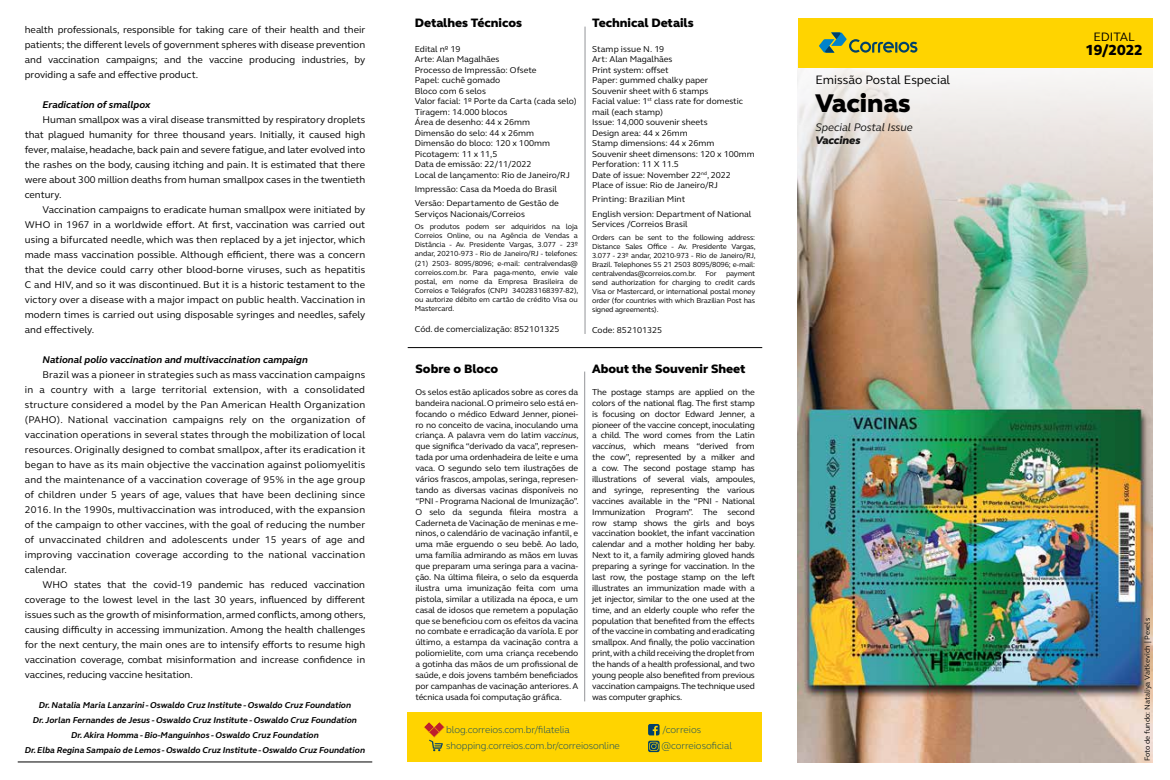
<style>
.page{position:relative;width:1170px;height:780px;background:#fff}
.page>*{position:absolute;margin:0;border:0;box-sizing:border-box;transform-origin:0 0}
.t1{font:800 26.25px "FS Elliot";color:#000}
.t2{font:800 15px "FS Elliot";color:#000}
.t3{font:800 12.5px "FS Elliot";color:#000}
.t4{font:12.5px "FS Elliot";color:#000}
.t5{font:italic 11.25px "FS Elliot";letter-spacing:-.005em;color:#000}
.t6{font:italic 800 11.25px "FS Elliot";letter-spacing:-.005em;color:#000}
.t7{font:10px/15px "FS Elliot";color:#000;text-align:justify}
.t8{font:300 10px "FS Elliot";letter-spacing:-.01em;color:#00416b}
.t9{font:italic 700 10px "FS Elliot";color:#000}
.t10{font:8.75px/10.9px "FS Elliot";color:#000}
.t11{font:italic 700 8.75px/15px "FS Elliot";color:#000;text-align:center}
.t12{font:7.5px/9px "FS Elliot";letter-spacing:-.02em;color:#000;text-align:justify}
.t13{font:7.5px "FS Elliot";color:#000}
.s1{font-style:italic}
</style>
<div class="page">
<img style="left:797px;top:421px;width:355px;height:341px">
<img style="left:797px;top:67px;width:355px;height:354px">
<hr style="left:584px;top:27px;width:1px;height:307px;background:#939598">
<hr style="left:584px;top:371px;width:1px;height:330px;background:#939598">
<hr style="left:18px;top:761px;width:354px;height:1px;background:#000">
<hr style="left:407px;top:347px;width:355px;height:1px;background:#000">
<div style="left:797px;top:18px;width:355px;height:49px;background:#ffd400"></div>
<svg style="left:819px;top:32px;width:98px;height:21px"></svg>
<div style="left:407px;top:712px;width:355px;height:50px;background:#ffd400"></div>
<svg style="left:648px;top:724px;width:11px;height:28px"></svg>
<svg style="left:424px;top:722px;width:20px;height:29px"></svg>
<p class="t7" style="left:25px;top:22px;width:342px">health professionals, responsible for taking care of their health and their patients; the different levels of government spheres with disease prevention and vaccination campaigns; and the vaccine producing industries, by providing a safe and effective product.</p>
<p class="t9" style="left:43px;top:98px;width:109px">Eradication of smallpox</p>
<p class="t7" style="left:25px;top:112px;width:342px;text-indent:18px">Human smallpox was a viral disease transmitted by respiratory droplets that plagued humanity for three thousand years. Initially, it caused high fever, malaise, headache, back pain and severe fatigue, and later evolved into the rashes on the body, causing itching and pain. It is estimated that there were about 300 million deaths from human smallpox cases in the twentieth century.</p>
<p class="t7" style="left:25px;top:202px;width:342px;text-indent:18px">Vaccination campaigns to eradicate human smallpox were initiated by WHO in 1967 in a worldwide effort. At first, vaccination was carried out using a bifurcated needle, which was then replaced by a jet injector, which made mass vaccination possible. Although efficient, there was a concern that the device could carry other blood-borne viruses, such as hepatitis C and HIV, and so it was discontinued. But it is a historic testament to the victory over a disease with a major impact on public health. Vaccination in modern times is carried out using disposable syringes and needles, safely and effectively.</p>
<p class="t9" style="left:43px;top:353px;width:267px">National polio vaccination and multivaccination campaign</p>
<p class="t7" style="left:25px;top:367px;width:342px;text-indent:18px">Brazil was a pioneer in strategies such as mass vaccination campaigns in a country with a large territorial extension, with a consolidated structure considered a model by the Pan American Health Organization (PAHO). National vaccination campaigns rely on the organization of vaccination operations in several states through the mobilization of local resources. Originally designed to combat smallpox, after its eradication it began to have as its main objective the vaccination against poliomyelitis and the maintenance of a vaccination coverage of 95% in the age group of children under 5 years of age, values that have been declining since 2016. In the 1990s, multivaccination was introduced, with the expansion of the campaign to other vaccines, with the goal of reducing the number of unvaccinated children and adolescents under 15 years of age and improving vaccination coverage according to the national vaccination calendar.</p>
<p class="t7" style="left:25px;top:577px;width:342px;text-indent:18px">WHO states that the covid-19 pandemic has reduced vaccination coverage to the lowest level in the last 30 years, influenced by different issues such as the growth of misinformation, armed conflicts, among others, causing difficulty in accessing immunization. Among the health challenges for the next century, the main ones are to intensify efforts to resume high vaccination coverage, combat misinformation and increase confidence in vaccines, reducing vaccine hesitation.</p>
<p class="t11" style="left:25px;top:697px;width:342px">Dr. Natalia Maria Lanzarini - Oswaldo Cruz Institute - Oswaldo Cruz Foundation<br>Dr. Jorlan Fernandes de Jesus - Oswaldo Cruz Institute - Oswaldo Cruz Foundation<br>Dr. Akira Homma - Bio-Manguinhos - Oswaldo Cruz Foundation<br>Dr. Elba Regina Sampaio de Lemos - Oswaldo Cruz Institute - Oswaldo Cruz Foundation</p>
<h3 class="t3" style="left:415px;top:14px;width:109px">Detalhes Técnicos</h3>
<p class="t10" style="left:415px;top:43px;width:163px;line-height:10.5px">Edital nº 19<br>Arte: Alan Magalhães<br>Processo de Impressão: Ofsete<br>Papel: cuchê gomado<br>Bloco com 6 selos<br>Valor facial: 1º Porte da Carta (cada selo)<br>Tiragem: 14.000 blocos<br>Área de desenho: 44 x 26mm<br>Dimensão do selo: 44 x 26mm<br>Dimensão do bloco: 120 x 100mm<br>Picotagem: 11 x 11,5<br>Data de emissão: 22/11/2022<br>Local de lançamento: Rio de Janeiro/RJ</p>
<p class="t10" style="left:415px;top:182px;width:146px;line-height:14.2px">Impressão: Casa da Moeda do Brasil<br>Versão: Departamento de Gestão de</p>
<p class="t10" style="left:415px;top:208px;width:112px">Serviços Nacionais/Correios</p>
<p class="t12" style="left:415px;top:222px;width:165px">Os produtos podem ser adquiridos na loja Correios Online, ou na Agência de Vendas a Distância - Av. Presidente Vargas, 3.077 - 23º andar, 20210-973 - Rio de Janeiro/RJ - telefones: (21) 2503- 8095/8096; e-mail: centralvendas@ correios.com.br. Para paga-mento, envie vale postal, em nome da Empresa Brasileira de Correios e Telégrafos (CNPJ 340283168397-82), ou autorize débito em cartão de crédito Visa ou Mastercard.</p>
<p class="t10" style="left:415px;top:323px;width:146px">Cód. de comercialização: 852101325</p>
<h3 class="t3" style="left:415px;top:360px;width:84px">Sobre o Bloco</h3>
<p class="t10" style="left:415px;top:386px;width:165px;text-align:justify">Os selos estão aplicados sobre as cores da bandeira nacional. O primeiro selo está en&shy;focando o médico Edward Jenner, pionei&shy;ro no conceito de vacina, inoculando uma criança. A palavra vem do latim <span class="s1">vaccinus</span>, que significa “derivado da vaca”, represen&shy;tada por uma ordenhadeira de leite e uma vaca. O segundo selo tem ilustrações de vários frascos, ampolas, seringa, represen&shy;tando as diversas vacinas disponíveis no “PNI - Programa Nacional de Imunização”.<br>O selo da segunda fileira mostra a Caderneta de Vacinação de meninas e me&shy;ninos, o calendário de vacinação infantil, e uma mãe erguendo o seu bebê. Ao lado, uma família admirando as mãos em luvas que preparam uma seringa para a vacina&shy;ção. Na última fileira, o selo da esquerda ilustra uma imunização feita com uma pistola, similar a utilizada na época, e um casal de idosos que remetem a população que se beneficiou com os efeitos da vacina no combate e erradicação da varíola. E por último, a estampa da vacinação contra a poliomielite, com uma criança recebendo a gotinha das mãos de um profissional de saúde, e dois jovens também beneficiados por campanhas de vacinação anteriores. A técnica usada foi computação gráfica.</p>
<h3 class="t3" style="left:592px;top:14px;width:103px">Technical Details</h3>
<p class="t10" style="left:592px;top:43px;width:164px;line-height:10.5px">Stamp issue N. 19<br>Art: Alan Magalhães<br>Print system: offset<br>Paper: gummed chalky paper<br>Souvenir sheet with 6 stamps<br>Facial value: 1<sup>st</sup> class rate for domestic mail (each stamp)<br>Issue: 14,000 souvenir sheets<br>Design area: 44 x 26mm<br>Stamp dimensions: 44 x 26mm<br>Souvenir sheet dimensons: 120 x 100mm<br>Perforation: 11 X 11.5<br>Date of issue: November 22<sup>nd</sup>, 2022<br>Place of issue: Rio de Janeiro/RJ</p>
<p class="t10" style="left:592px;top:192px;width:161px;line-height:14.2px">Printing: Brazilian Mint<br>English version: Department of National</p>
<p class="t10" style="left:592px;top:218px;width:97px">Services /Correios Brasil</p>
<p class="t12" style="left:592px;top:233px;width:165px">Orders can be sent to the following address:<br>Distance Sales Office - Av. Presidente Vargas, 3.077 - 23º andar, 20210-973 - Rio de Janeiro/RJ, Brazil. Telephones 55 21 2503 8095/8096; e-mail: centralvendas@correios.com.br. For</p>
<p class="t12" style="left:592px;top:269px;width:165px;text-indent:134px">payment send authorization for charging to credit cards Visa or Mastercard, or international postal money order (for countries with which Brazilian Post has signed agreements).</p>
<p class="t10" style="left:592px;top:324px;width:72px">Code: 852101325</p>
<h3 class="t3" style="left:592px;top:360px;width:155px">About the Souvenir Sheet</h3>
<p class="t10" style="left:592px;top:386px;width:165px;text-align:justify">The postage stamps are applied on the colors of the national flag. The first stamp is focusing on doctor Edward Jenner, a pioneer of the vaccine concept, inoculating a child. The word comes from the Latin <span class="s1">vaccinus</span>, which means “derived from the cow”, represented by a milker and a cow. The second postage stamp has illustrations of several vials, ampoules, and syringe, representing the various vaccines available in the “PNI - National Immunization Program”. The second row stamp shows the girls and boys vaccination booklet, the infant vaccination calendar and a mother holding her baby.<br>Next to it, a family admiring gloved hands preparing a syringe for vaccination. In the last row, the postage stamp on the left illustrates an immunization made with a jet injector, similar to the one used at the time, and an elderly couple who refer the population that benefited from the effects of the vaccine in combating and eradicating smallpox. And finally, the polio vaccination print, with a child receiving the droplet from the hands of a health professional, and two young people also benefited from previous vaccination campaigns. The technique used was computer graphics.</p>
<p class="t8" style="left:446px;top:722px;width:125px">blog.correios.com.br/filatelia</p>
<p class="t8" style="left:662px;top:722px;width:40px">/correios</p>
<p class="t8" style="left:446px;top:738px;width:175px">shopping.correios.com.br/correiosonline</p>
<p class="t8" style="left:661px;top:738px;width:72px">@correiosoficial</p>
<h3 class="t4" style="left:815px;top:71px;width:136px">Emissão Postal Especial</h3>
<h1 class="t1" style="left:815px;top:85px;width:97px">Vacinas</h1>
<p class="t5" style="left:815px;top:119px;width:99px">Special Postal Issue</p>
<p class="t6" style="left:815px;top:133px;width:47px">Vaccines</p>
<h3 class="t4" style="left:1093px;top:29px;width:43px">EDITAL</h3>
<h2 class="t2" style="left:1085px;top:40px;width:59px">19/2022</h2>
<p class="t13" style="left:1142px;top:761px;width:145px;rotate:-90deg">Foto de fundo: Nataliya Vaitkevich | Pexels</p>
</div>
